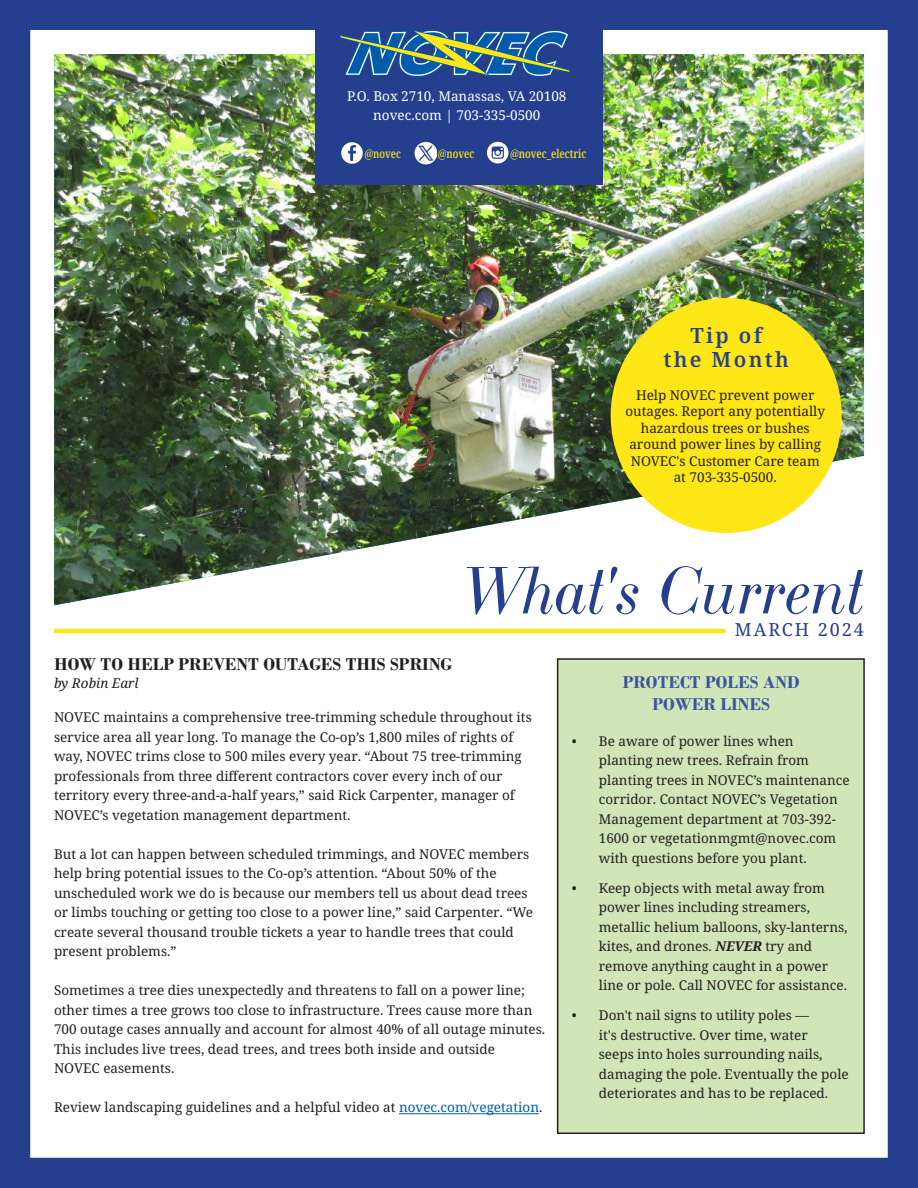
<style>
.page{position:relative;width:918px;height:1188px;background:#fff}
.page>*{position:absolute;margin:0;border:0;box-sizing:border-box;transform-origin:0 0}
.t1{font:italic 66px "LTC Bodoni 175";color:#253f8e}
.t2{font:600 21px/24px "Noto Serif";letter-spacing:.11em;color:#253f8e;text-align:center}
.t3{font:700 18px "Bodoni";color:#231f20}
.t4{font:700 18px/21.6px "Bodoni";color:#3a53a3;text-align:center}
.t5{font:18px "Noto Serif";letter-spacing:.11em;color:#253f8e}
.t6{font:13.5px/19.5px "Noto Serif";color:#231f20}
.t7{font:13.5px/19.5px "Noto Serif";color:#fff;text-align:center}
.t8{font:italic 13.5px "Noto Serif";color:#231f20}
.t9{font:500 extra-condensed 12px "Noto Serif";color:#fae811}
.s1{color:#015dab}
.s2{font-weight:700;font-style:italic}
</style>
<div class="page">
<img style="left:0;top:0;width:918px;height:1188px">
<div style="left:611px;top:298px;width:231px;height:235px;background:#ffe616;border-radius:50%"></div>
<hr style="left:399px;top:1113px;width:140px;height:1px;background:#015dab">
<div style="left:558px;top:659px;width:306px;height:474px;background:#d1e6b8"></div>
<div style="left:557px;top:658px;width:308px;height:476px;border:2px solid #231f20"></div>
<p class="t7" style="left:347px;top:87px;width:221px">P.O. Box 2710, Manassas, VA 20108 novec.com | 703-335-0500</p>
<p class="t9" style="left:364px;top:145px;width:38px">@novec</p>
<p class="t9" style="left:438px;top:145px;width:38px">@novec</p>
<p class="t9" style="left:510px;top:145px;width:78px">@novec_electric</p>
<h2 class="t2" style="left:663px;top:324px;width:127px">Tip of<br>the Month</h2>
<p class="t6" style="left:625px;top:387px;width:201px;line-height:16.5px;text-align:center">Help NOVEC prevent power outages. Report any potentially hazardous trees or bushes around power lines by calling<br>NOVEC's Customer Care team at 703-335-0500.</p>
<h1 class="t1" style="left:463px;top:554px;width:406px">What's Current</h1>
<h3 class="t3" style="left:54px;top:654px;width:400px">HOW TO HELP PREVENT OUTAGES THIS SPRING</h3>
<h3 class="t5" style="left:735px;top:617px;width:131px">MARCH 2024</h3>
<p class="t8" style="left:54px;top:674px;width:86px">by Robin Earl</p>
<h3 class="t4" style="left:623px;top:672px;width:178px">PROTECT POLES AND<br>POWER LINES</h3>
<p class="t6" style="left:54px;top:708px;width:479px">NOVEC maintains a comprehensive tree-trimming schedule throughout its service area all year long. To manage the Co-op’s 1,800 miles of rights of way, NOVEC trims close to 500 miles every year. “About 75 tree-trimming professionals from three different contractors cover every inch of our territory every three-and-a-half years,” said Rick Carpenter, manager of NOVEC’s vegetation management department.</p>
<p class="t6" style="left:54px;top:845px;width:481px">But a lot can happen between scheduled trimmings, and NOVEC members help bring potential issues to the Co-op’s attention. “About 50% of the unscheduled work we do is because our members tell us about dead trees or limbs touching or getting too close to a power line,” said Carpenter. “We create several thousand trouble tickets a year to handle trees that could present problems.”</p>
<p class="t6" style="left:54px;top:981px;width:493px">Sometimes a tree dies unexpectedly and threatens to fall on a power line; other times a tree grows too close to infrastructure. Trees cause more than 700 outage cases annually and account for almost 40% of all outage minutes.<br>This includes live trees, dead trees, and trees both inside and outside<br>NOVEC easements.</p>
<p class="t6" style="left:54px;top:1098px;width:490px">Review landscaping guidelines and a helpful video at <span class="s1">novec.com/vegetation</span>.</p>
<p class="t6" style="left:599px;top:732px;width:252px;text-indent:-27px">• Be aware of power lines when planting new trees. Refrain from planting trees in NOVEC’s maintenance corridor. Contact NOVEC’s Vegetation Management department at 703-392- 1600 or vegetationmgmt@novec.com with questions before you plant.</p>
<p class="t6" style="left:599px;top:879px;width:250px;text-indent:-27px">• Keep objects with metal away from power lines including streamers, metallic helium balloons, sky-lanterns, kites, and drones. <span class="s2">NEVER</span> try and remove anything caught in a power line or pole. Call NOVEC for assistance.</p>
<p class="t6" style="left:599px;top:1006px;width:251px;text-indent:-27px">• Don't nail signs to utility poles —<br>it's destructive. Over time, water<br>seeps into holes surrounding nails, damaging the pole. Eventually the pole deteriorates and has to be replaced.</p>
</div>
